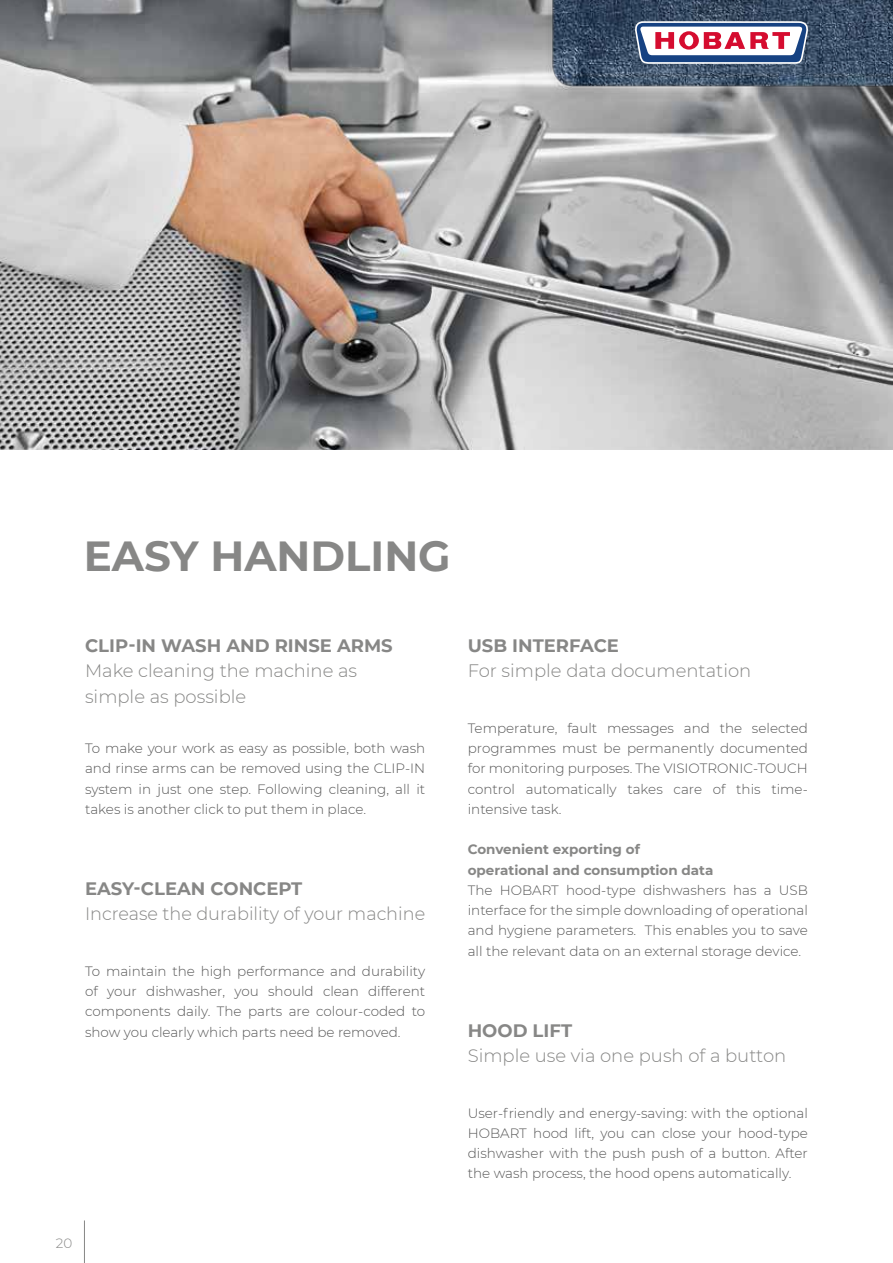
<style>
.page{position:relative;width:893px;height:1263px;background:#fff}
.page>*{position:absolute;margin:0;border:0;box-sizing:border-box;transform-origin:0 0}
.t1{font:700 42px "Montserrat";color:#878786}
.t2{font:300 18px/25.5px "Montserrat";color:#878786}
.t3{font:700 18px "Montserrat";color:#878786}
.t4{font:300 13.5px/20.2px "Montserrat";color:#565656;text-align:justify}
.t5{font:700 13.5px/20.2px "Montserrat";color:#878786}
.t6{font:300 13.5px "Montserrat";color:#878786}
</style>
<div class="page">
<hr style="left:84px;top:1220px;width:1px;height:43px;background:#878786">
<img style="left:0;top:0;width:893px;height:449px">
<img style="left:470px;top:0;width:423px;height:123px">
<svg style="left:635px;top:21px;width:173px;height:43px"></svg>
<h1 class="t1" style="left:84px;top:526px;width:368px">EASY HANDLING</h1>
<h2 class="t3" style="left:85px;top:632px;width:309px">CLIP-IN WASH AND RINSE ARMS</h2>
<h2 class="t2" style="left:85px;top:658px;width:274px">Make cleaning the machine as simple as possible</h2>
<p class="t4" style="left:85px;top:738px;width:342px">To make your work as easy as possible, both wash and rinse arms can be removed using the CLIP-IN system in just one step. Following cleaning, all it takes is another click to put them in place.</p>
<h2 class="t3" style="left:85px;top:875px;width:219px">EASY-CLEAN CONCEPT</h2>
<h2 class="t2" style="left:85px;top:901px;width:342px">Increase the durability of your machine</h2>
<p class="t4" style="left:85px;top:960px;width:342px">To maintain the high performance and durability of your dishwasher, you should clean different components daily. The parts are colour-coded to show you clearly which parts need be removed.</p>
<p class="t6" style="left:56px;top:1234px;width:18px">20</p>
<h2 class="t3" style="left:468px;top:632px;width:153px">USB INTERFACE</h2>
<h2 class="t2" style="left:468px;top:658px;width:285px">For simple data documentation</h2>
<p class="t4" style="left:468px;top:717px;width:342px">Temperature, fault messages and the selected programmes must be permanently documented for monitoring purposes. The VISIOTRONIC-TOUCH control automatically takes care of this time&shy;intensive task.</p>
<p class="t5" style="left:468px;top:839px;width:247px">Convenient exporting of operational and consumption data</p>
<p class="t4" style="left:468px;top:879px;width:342px">The HOBART hood-type dishwashers has a USB interface for the simple downloading of operational and hygiene parameters. This enables you to save all the relevant data on an external storage device.</p>
<h2 class="t3" style="left:468px;top:1017px;width:106px">HOOD LIFT</h2>
<h2 class="t2" style="left:468px;top:1042px;width:320px">Simple use via one push of a button</h2>
<p class="t4" style="left:468px;top:1102px;width:342px">User-friendly and energy-saving: with the optional HOBART hood lift, you can close your hood-type dishwasher with the push push of a button. After the wash process, the hood opens automatically.</p>
</div>
